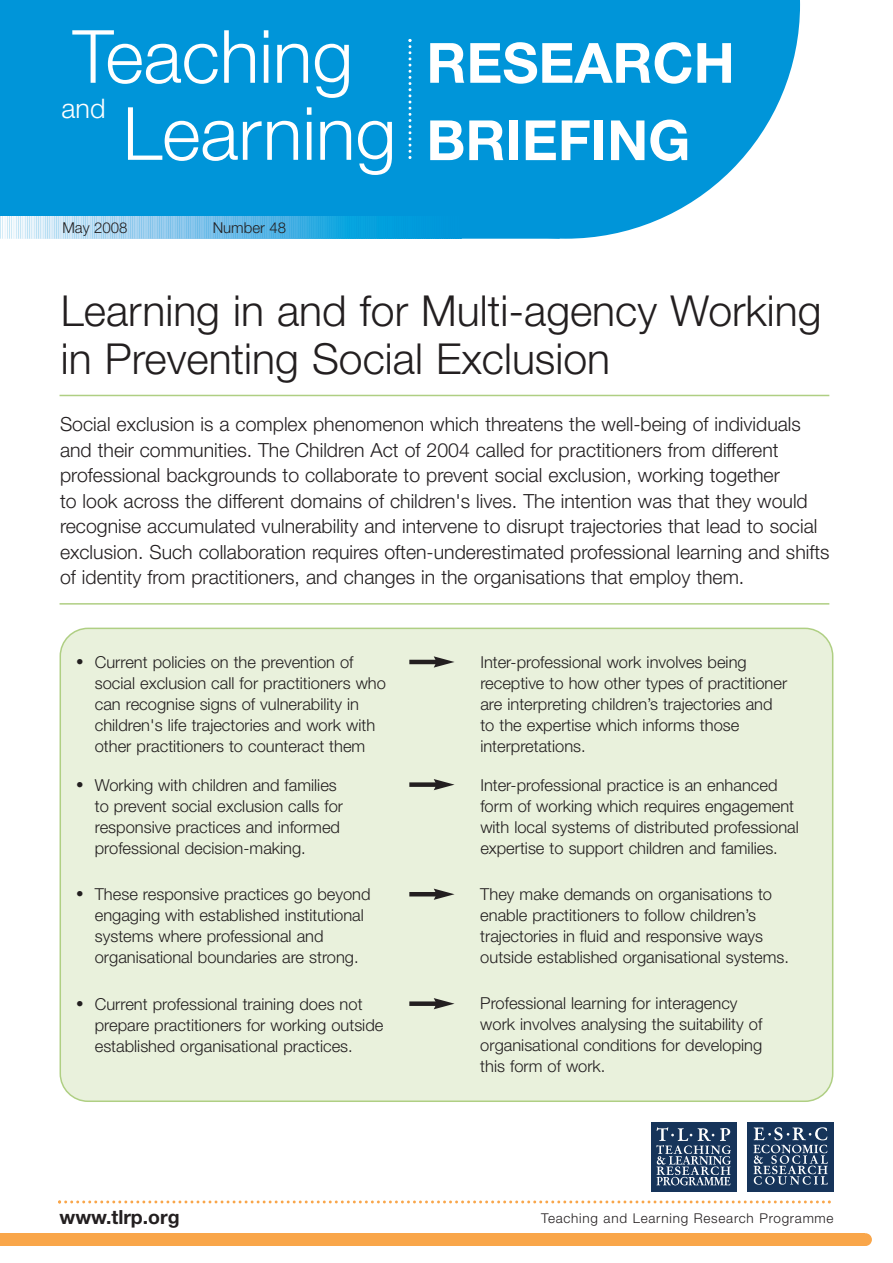
<style>
.page{position:relative;width:893px;height:1263px;background:#fff}
.page>*{position:absolute;margin:0;border:0;box-sizing:border-box;transform-origin:0 0}
.t1{font:300 73.5px/77.1px "Helvetica Neue";color:#fff;text-align:center}
.t2{font:300 42.75px/48px "Helvetica Neue";color:#231f20}
.t3{font:300 27px "Helvetica Neue";color:#fff}
.t4{font:300 19.5px/25.5px "Helvetica Neue";color:#231f20}
.t5{font:700 19.5px "Helvetica Neue";color:#231f20}
.t6{font:300 16.5px/21px "Helvetica Neue";color:#231f20}
.t7{font:300 15px "Helvetica Neue";color:#231f20}
.t8{font:300 13.5px "Helvetica Neue";letter-spacing:.055em;color:#231f20}
.s1{font-weight:700;font-size:55.5px}
</style>
<div class="page">
<div style="left:0;top:1233px;width:865px;height:13px;background:#f9a64a"></div>
<div style="left:859px;top:1233px;width:13px;height:13px;background:#f9a64a;border-radius:50%"></div>
<svg style="left:58px;top:1200px;width:773px;height:3px"></svg>
<div style="left:651px;top:1122px;width:86px;height:69px;background:#16345a"></div>
<svg style="left:656px;top:1127px;width:75px;height:58px"></svg>
<div style="left:747px;top:1122px;width:87px;height:69px;background:#16345a"></div>
<svg style="left:753px;top:1127px;width:75px;height:58px"></svg>
<hr style="left:60px;top:395px;width:769px;height:1px;background:#afcf83">
<hr style="left:60px;top:603px;width:769px;height:2px;background:#afcf83">
<div style="left:60px;top:628px;width:773px;height:474px;background:#e9f1dc"></div>
<div style="left:0;top:0;width:332px;height:217px;background:#0095d9"></div>
<svg style="left:332px;top:0;width:468px;height:239px;background:#1aa0dd"></svg>
<svg style="left:0;top:217px;width:463px;height:22px;background:#66bee8"></svg>
<svg style="left:408px;top:39px;width:3px;height:120px"></svg>
<hr style="left:409px;top:660px;width:29px;height:4px;background:#231f20">
<svg style="left:434px;top:656px;width:20px;height:12px"></svg>
<div style="left:409px;top:782px;width:29px;height:5px;background:#231f20"></div>
<svg style="left:434px;top:779px;width:20px;height:11px"></svg>
<hr style="left:409px;top:892px;width:29px;height:4px;background:#231f20">
<svg style="left:434px;top:889px;width:20px;height:11px"></svg>
<div style="left:409px;top:1001px;width:29px;height:5px;background:#231f20"></div>
<svg style="left:434px;top:998px;width:20px;height:11px"></svg>
<h1 class="t1" style="left:73px;top:25px;width:664px">Teaching <span class="s1">RESEARCH<br></span>Learning <span class="s1">BRIEFING</span></h1>
<h3 class="t3" style="left:62px;top:98px;width:46px">and</h3>
<p class="t7" style="left:62px;top:222px;width:67px">May 2008</p>
<p class="t7" style="left:213px;top:222px;width:75px">Number 48</p>
<h2 class="t2" style="left:61px;top:290px;width:762px">Learning in and for Multi-agency Working in Preventing Social Exclusion</h2>
<p class="t4" style="left:60px;top:413px;width:771px">Social exclusion is a complex phenomenon which threatens the well-being of individuals and their communities. The Children Act of 2004 called for practitioners from different professional backgrounds to collaborate to prevent social exclusion, working together<br>to look across the different domains of children's lives. The intention was that they would recognise accumulated vulnerability and intervene to disrupt trajectories that lead to social exclusion. Such collaboration requires often-underestimated professional learning and shifts of identity from practitioners, and changes in the organisations that employ them.</p>
<p class="t7" style="left:76px;top:656px;width:9px">•</p>
<p class="t6" style="left:95px;top:653px;width:293px">Current policies on the prevention of social exclusion call for practitioners who can recognise signs of vulnerability in children's life trajectories and work with other practitioners to counteract them</p>
<p class="t6" style="left:480px;top:653px;width:308px">Inter-professional work involves being receptive to how other types of practitioner are interpreting children’s trajectories and to the expertise which informs those interpretations.</p>
<p class="t7" style="left:76px;top:779px;width:9px">•</p>
<p class="t7" style="left:76px;top:889px;width:9px">•</p>
<p class="t6" style="left:95px;top:776px;width:250px">Working with children and families to prevent social exclusion calls for responsive practices and informed professional decision-making.</p>
<p class="t6" style="left:480px;top:776px;width:320px">Inter-professional practice is an enhanced form of working which requires engagement with local systems of distributed professional expertise to support children and families.</p>
<p class="t6" style="left:480px;top:885px;width:310px">They make demands on organisations to enable practitioners to follow children’s trajectories in fluid and responsive ways outside established organisational systems.</p>
<p class="t6" style="left:95px;top:885px;width:277px">These responsive practices go beyond engaging with established institutional systems where professional and organisational boundaries are strong.</p>
<p class="t7" style="left:76px;top:998px;width:9px">•</p>
<p class="t6" style="left:480px;top:995px;width:283px">Professional learning for interagency work involves analysing the suitability of organisational conditions for developing this form of work.</p>
<p class="t6" style="left:95px;top:995px;width:290px">Current professional training does not prepare practitioners for working outside established organisational practices.</p>
<p class="t5" style="left:60px;top:1210px;width:122px">www.tlrp.org</p>
<p class="t8" style="left:541px;top:1214px;width:294px">Teaching and Learning Research Programme</p>
</div>
